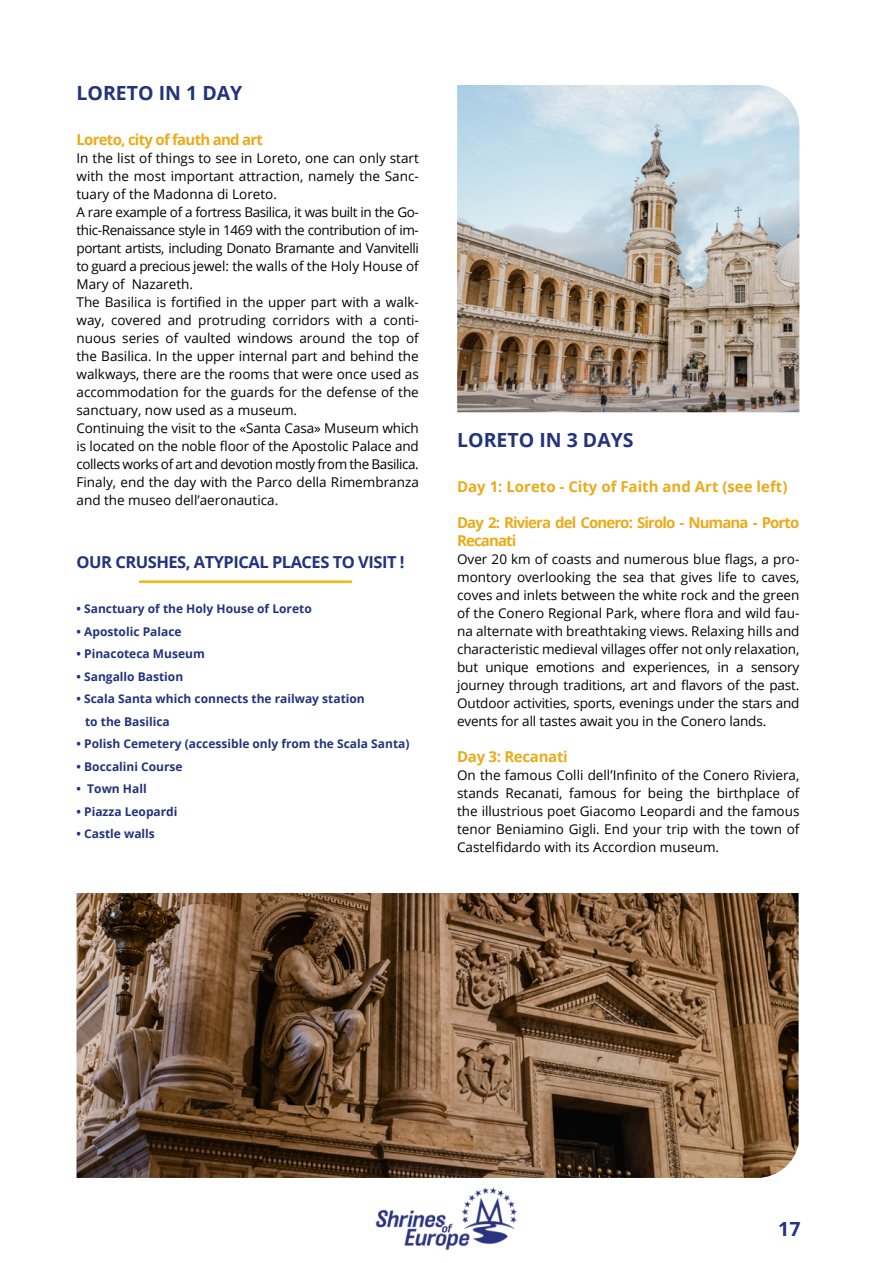
<style>
.page{position:relative;width:893px;height:1263px;background:#fff}
.page>*{position:absolute;margin:0;border:0;box-sizing:border-box;transform-origin:0 0}
.t1{font:700 19.5px "Open Sans";color:#23347c}
.t2{font:700 16.5px "Open Sans";letter-spacing:-.03em;color:#23347c}
.t3{font:700 15px/18px "Open Sans";letter-spacing:-.05em;color:#eaab1b}
.t4{font:700 15px "Open Sans";color:#eaab1b}
.t5{font:700 15px "Open Sans";letter-spacing:-.02em;color:#eaab1b}
.t6{font:13.5px/18px "Open Sans";color:#000;text-align:justify}
.t7{font:700 12px "Open Sans";color:#23347c}
</style>
<div class="page">
<img style="left:375px;top:1187px;width:142px;height:63px">
<img style="left:77px;top:893px;width:722px;height:285px">
<img style="left:457px;top:85px;width:342px;height:327px">
<hr style="left:139px;top:580px;width:213px;height:3px;background:#eabb22">
<p class="t1" style="left:77px;top:79px;width:167px">LORETO IN 1 DAY</p>
<p class="t3" style="left:77px;top:130px;width:188px">Loreto, city of fauth and art</p>
<p class="t6" style="left:77px;top:149px;width:344px">In the list of things to see in Loreto, one can only start with the most important attraction, namely the Sanc&shy;tuary of the Madonna di Loreto.</p>
<p class="t6" style="left:77px;top:203px;width:344px">A rare example of a fortress Basilica, it was built in the Go&shy;thic-Renaissance style in 1469 with the contribution of im&shy;portant artists, including Donato Bramante and Vanvitelli to guard a precious jewel: the walls of the Holy House of Mary of Nazareth.</p>
<p class="t6" style="left:77px;top:293px;width:344px">The Basilica is fortified in the upper part with a walk&shy;way, covered and protruding corridors with a conti&shy;nuous series of vaulted windows around the top of the Basilica. In the upper internal part and behind the walkways, there are the rooms that were once used as accommodation for the guards for the defense of the sanctuary, now used as a museum.</p>
<p class="t6" style="left:77px;top:419px;width:344px">Continuing the visit to the «Santa Casa» Museum which is located on the noble floor of the Apostolic Palace and collects works of art and devotion mostly from the Basilica.<br>Finaly, end the day with the Parco della Rimembranza and the museo dell’aeronautica.</p>
<p class="t1" style="left:457px;top:426px;width:178px">LORETO IN 3 DAYS</p>
<p class="t4" style="left:457px;top:476px;width:332px">Day 1: Loreto - City of Faith and Art (see left)</p>
<p class="t3" style="left:457px;top:513px;width:344px">Day 2: Riviera del Conero: Sirolo - Numana - Porto<br>Recanati</p>
<p class="t6" style="left:457px;top:550px;width:344px">Over 20 km of coasts and numerous blue flags, a pro&shy;montory overlooking the sea that gives life to caves, coves and inlets between the white rock and the green of the Conero Regional Park, where flora and wild fau&shy;na alternate with breathtaking views. Relaxing hills and characteristic medieval villages offer not only relaxation, but unique emotions and experiences, in a sensory journey through traditions, art and flavors of the past.<br>Outdoor activities, sports, evenings under the stars and events for all tastes await you in the Conero lands.</p>
<p class="t5" style="left:457px;top:746px;width:112px">Day 3: Recanati</p>
<p class="t6" style="left:457px;top:766px;width:344px">On the famous Colli dell’Infinito of the Conero Riviera, stands Recanati, famous for being the birthplace of the illustrious poet Giacomo Leopardi and the famous tenor Beniamino Gigli. End your trip with the town of Castelfidardo with its Accordion museum.</p>
<p class="t2" style="left:77px;top:551px;width:330px">OUR CRUSHES, ATYPICAL PLACES TO VISIT !</p>
<p class="t7" style="left:77px;top:600px;width:237px">• Sanctuary of the Holy House of Loreto</p>
<p class="t7" style="left:77px;top:623px;width:107px">• Apostolic Palace</p>
<p class="t7" style="left:77px;top:645px;width:130px">• Pinacoteca Museum</p>
<p class="t7" style="left:77px;top:668px;width:108px">• Sangallo Bastion</p>
<p class="t7" style="left:77px;top:690px;width:290px">• Scala Santa which connects the railway station</p>
<p class="t7" style="left:85px;top:713px;width:86px">to the Basilica</p>
<p class="t7" style="left:77px;top:735px;width:334px">• Polish Cemetery (accessible only from the Scala Santa)</p>
<p class="t7" style="left:77px;top:758px;width:108px">• Boccalini Course</p>
<p class="t7" style="left:77px;top:780px;width:72px">• Town Hall</p>
<p class="t7" style="left:77px;top:803px;width:103px">• Piazza Leopardi</p>
<p class="t7" style="left:77px;top:825px;width:80px">• Castle walls</p>
<h1 class="t1" style="left:778px;top:1215px;width:24px">17</h1>
</div>
